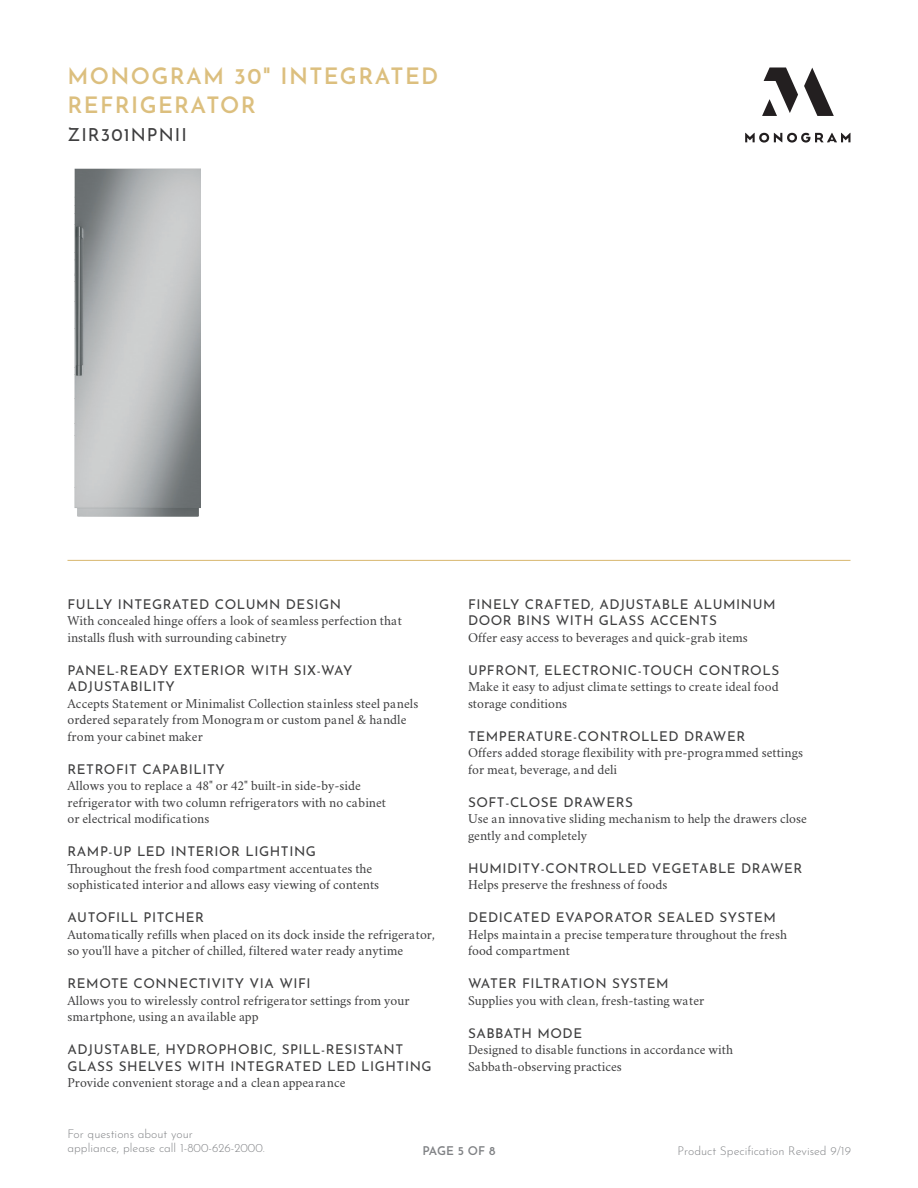
<style>
.page{position:relative;width:918px;height:1188px;background:#fff}
.page>*{position:absolute;margin:0;border:0;box-sizing:border-box;transform-origin:0 0}
.TITLE_HEADER{font:600 22.5px/28.5px "Josefin Sans";letter-spacing:.06em;color:#dcbf7e}
.TITLE_SUBHEAD{font:18px "Josefin Sans";letter-spacing:.06em;color:#3e3e3f}
.F___B_COPY{font:13.5px/16.5px "Crimson";color:#3e3e3f}
.F___B_COPY-2{font:13.5px/16.5px "Josefin Sans";letter-spacing:.04em;color:#3e3e3f}
.Created_Revised{font:300 12px/14.4px "Josefin Sans";color:#808285}
.Created_Revised-2{font:600 12px "Josefin Sans";letter-spacing:-.015em;color:#808285}
.s1{font-family:"Josefin Sans"}
.s2{font-family:"Crimson"}
</style>
<div class="page">
<svg style="left:745px;top:68px;width:105px;height:75px"></svg>
<hr style="left:68px;top:560px;width:782px;height:1px;background:#dcbf7e">
<img style="left:75px;top:168px;width:126px;height:348px">
<p class="TITLE_HEADER" style="left:68px;top:59px;width:372px">MONOGRAM 30" INTEGRATED<br>REFRIGERATOR</p>
<p class="TITLE_SUBHEAD" style="left:68px;top:120px;width:121px">ZIR301NPNII</p>
<p class="F___B_COPY" style="left:68px;top:595px;width:336px"><span class="s1">FULLY INTEGRATED COLUMN DESIGN<br></span>With concealed hinge offers a look of seamless perfection that installs flush with surrounding cabinetry</p>
<p class="F___B_COPY" style="left:68px;top:661px;width:352px"><span class="s1">PANEL-READY EXTERIOR WITH SIX-WAY ADJUSTABILITY<br></span>Accepts Statement or Minimalist Collection stainless steel panels ordered separately from Monogram or custom panel &amp; handle from your cabinet maker</p>
<p class="F___B_COPY" style="left:68px;top:760px;width:320px"><span class="s1">RETROFIT CAPABILITY<br></span>Allows you to replace a 48" or 42" built-in side-by-side refrigerator with two column refrigerators with no cabinet or electrical modifications</p>
<p class="F___B_COPY" style="left:68px;top:843px;width:313px"><span class="s1">RAMP-UP LED INTERIOR LIGHTING<br></span>Throughout the fresh food compartment accentuates the sophisticated interior and allows easy viewing of contents</p>
<p class="F___B_COPY" style="left:68px;top:909px;width:369px"><span class="s1">AUTOFILL PITCHER<br></span>Automatically refills when placed on its dock inside the refrigerator, so you'll have a pitcher of chilled, filtered water ready anytime</p>
<p class="F___B_COPY" style="left:68px;top:975px;width:344px"><span class="s1">REMOTE CONNECTIVITY VIA WIFI<br></span>Allows you to wirelessly control refrigerator settings from your smartphone, using an available app</p>
<p class="F___B_COPY-2" style="left:68px;top:1040px;width:366px">ADJUSTABLE, HYDROPHOBIC, SPILL-RESISTANT<br>GLASS SHELVES WITH INTEGRATED LED LIGHTING<br><span class="s2">Provide convenient storage and a clean appearance</span></p>
<p class="F___B_COPY-2" style="left:468px;top:594px;width:309px">FINELY CRAFTED, ADJUSTABLE ALUMINUM<br>DOOR BINS WITH GLASS ACCENTS<br><span class="s2">Offer easy access to beverages and quick-grab items</span></p>
<p class="F___B_COPY" style="left:468px;top:661px;width:313px;text-align:justify"><span class="s1">UPFRONT, ELECTRONIC-TOUCH CONTROLS </span>Make it easy to adjust climate settings to create ideal food storage conditions</p>
<p class="F___B_COPY" style="left:468px;top:727px;width:337px"><span class="s1">TEMPERATURE-CONTROLLED DRAWER<br></span>Offers added storage flexibility with pre-programmed settings for meat, beverage, and deli</p>
<p class="F___B_COPY" style="left:468px;top:793px;width:340px"><span class="s1">SOFT-CLOSE DRAWERS<br></span>Use an innovative sliding mechanism to help the drawers close gently and completely</p>
<p class="F___B_COPY-2" style="left:468px;top:858px;width:336px">HUMIDITY-CONTROLLED VEGETABLE DRAWER<br><span class="s2">Helps preserve the freshness of foods</span></p>
<p class="F___B_COPY" style="left:468px;top:909px;width:321px"><span class="s1">DEDICATED EVAPORATOR SEALED SYSTEM<br></span>Helps maintain a precise temperature throughout the fresh food compartment</p>
<p class="F___B_COPY" style="left:468px;top:975px;width:238px"><span class="s1">WATER FILTRATION SYSTEM<br></span>Supplies you with clean, fresh-tasting water</p>
<p class="F___B_COPY" style="left:468px;top:1024px;width:267px"><span class="s1">SABBATH MODE<br></span>Designed to disable functions in accordance with<br>Sabbath-observing practices</p>
<p class="Created_Revised" style="left:68px;top:1125px;width:199px">For questions about your<br>appliance, please call 1-800-626-2000.</p>
<p class="Created_Revised-2" style="left:423px;top:1140px;width:74px">PAGE 5 OF 8</p>
<p class="Created_Revised" style="left:678px;top:1142px;width:175px">Product Specification Revised 9/19</p>
</div>
